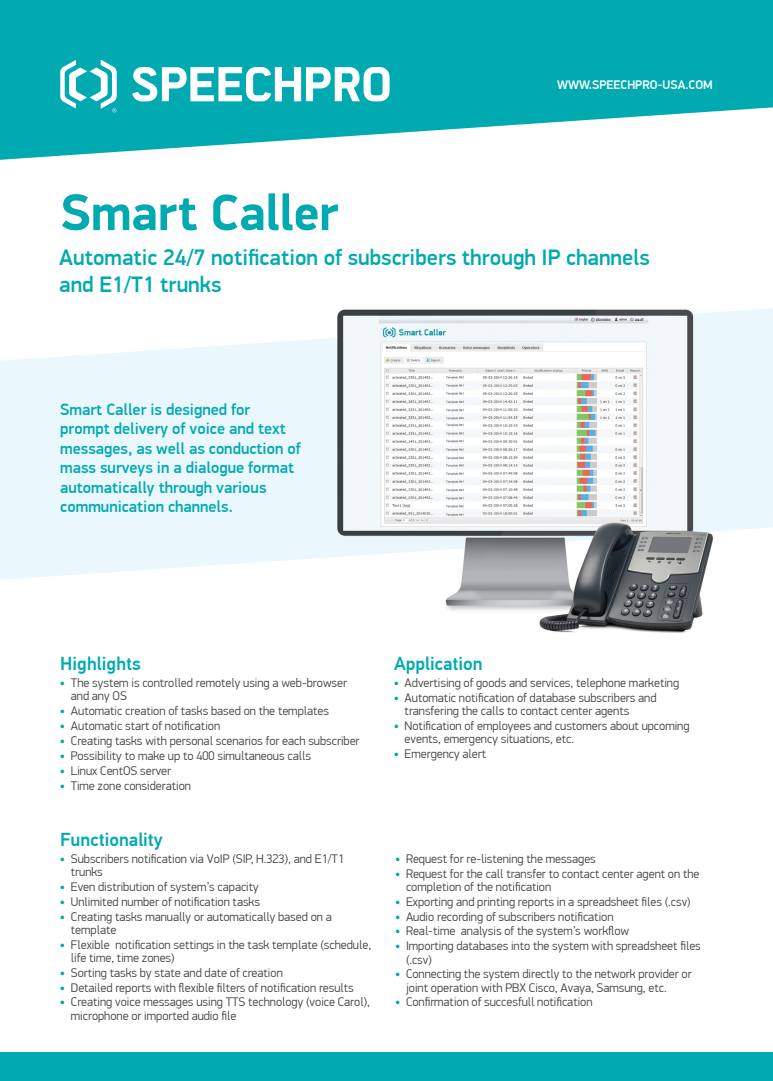
<style>
.page{position:relative;width:773px;height:1081px;background:#fff}
.page>*{position:absolute;margin:0;border:0;box-sizing:border-box;transform-origin:0 0}
.Заголовок{font:700 51.25px "PF Din Display Pro";letter-spacing:-.01em;color:#00aab0}
.Текст_10{font:500 22.5px/27px "PF Din Display Pro";color:#00aab0}
.подзаголовок_нижний{font:500 18.75px "PF Din Text Pro";color:#00aab0}
.Текст_10-2{font:500 16.25px/19.5px "PF Din Display Pro";color:#00aab0}
.t1{font:300 12.5px/13.1px "PF Din Display Pro";color:#3e3e3f}
.t2{font:500 12.5px "PF Din Display Pro";color:#fff}
.s1{font-family:"Myriad Pro";font-weight:700;font-size:13.75px;color:#00aab0}
</style>
<div class="page">
<svg style="left:0;top:308px;width:772px;height:272px;fill:#eaf7fd"></svg>
<svg style="left:0;top:0;width:772px;height:160px;fill:#00aab0"></svg>
<div style="left:0;top:1052px;width:772px;height:29px;background:#00aab0"></div>
<img style="left:338px;top:308px;width:388px;height:325px">
<svg style="left:132px;top:67px;width:257px;height:34px"></svg>
<svg style="left:60px;top:60px;width:56px;height:52px"></svg>
<p class="Заголовок" style="left:60px;top:181px;width:279px">Smart Caller</p>
<p class="t2" style="left:557px;top:77px;width:157px">WWW.SPEECHPRO-USA.COM</p>
<p class="Текст_10" style="left:59px;top:244px;width:592px">Automatic 24/7 notification of subscribers through IP channels and E1/T1 trunks</p>
<p class="Текст_10-2" style="left:60px;top:399px;width:242px">Smart Caller is designed for prompt delivery of voice and text messages, as well as conduction of mass surveys in a dialogue format automatically through various communication channels.</p>
<p class="подзаголовок_нижний" style="left:60px;top:652px;width:82px">Highlights</p>
<p class="t1" style="left:71px;top:676px;width:277px;text-indent:-11px"><span class="s1">•</span> The system is controlled remotely using a web-browser and any OS</p>
<p class="t1" style="left:60px;top:704px;width:270px"><span class="s1">•</span> Automatic creation of tasks based on the templates</p>
<p class="t1" style="left:60px;top:719px;width:161px"><span class="s1">•</span> Automatic start of notification</p>
<p class="t1" style="left:60px;top:734px;width:301px"><span class="s1">•</span> Creating tasks with personal scenarios for each subscriber</p>
<p class="t1" style="left:60px;top:749px;width:252px"><span class="s1">•</span> Possibility to make up to 400 simultaneous calls</p>
<p class="t1" style="left:60px;top:764px;width:112px"><span class="s1">•</span> Linux CentOS server</p>
<p class="t1" style="left:60px;top:779px;width:132px"><span class="s1">•</span> Time zone consideration</p>
<p class="подзаголовок_нижний" style="left:60px;top:828px;width:104px">Functionality</p>
<p class="t1" style="left:71px;top:852px;width:275px;text-indent:-11px"><span class="s1">•</span> Subscribers notification via VoIP (SIP, H.323), and E1/T1 trunks</p>
<p class="t1" style="left:60px;top:880px;width:200px"><span class="s1">•</span> Even distribution of system’s capacity</p>
<p class="t1" style="left:60px;top:895px;width:201px"><span class="s1">•</span> Unlimited number of notification tasks</p>
<p class="t1" style="left:71px;top:910px;width:262px;text-indent:-11px"><span class="s1">•</span> Creating tasks manually or automatically based on a template</p>
<p class="t1" style="left:71px;top:938px;width:302px;text-indent:-11px"><span class="s1">•</span> Flexible notification settings in the task template (schedule, life time, time zones)</p>
<p class="t1" style="left:60px;top:966px;width:224px"><span class="s1">•</span> Sorting tasks by state and date of creation</p>
<p class="t1" style="left:60px;top:981px;width:295px"><span class="s1">•</span> Detailed reports with flexible filters of notification results</p>
<p class="t1" style="left:71px;top:996px;width:300px;text-indent:-11px"><span class="s1">•</span> Creating voice messages using TTS technology (voice Carol), microphone or imported audio file</p>
<p class="подзаголовок_нижний" style="left:394px;top:652px;width:90px">Application</p>
<p class="t1" style="left:394px;top:676px;width:286px"><span class="s1">•</span> Advertising of goods and services, telephone marketing</p>
<p class="t1" style="left:404px;top:691px;width:253px;text-indent:-11px"><span class="s1">•</span> Automatic notification of database subscribers and transfering the calls to contact center agents</p>
<p class="t1" style="left:404px;top:719px;width:286px;text-indent:-11px"><span class="s1">•</span> Notification of employees and customers about upcoming events, emergency situations, etc.</p>
<p class="t1" style="left:394px;top:747px;width:93px"><span class="s1">•</span> Emergency alert</p>
<p class="t1" style="left:395px;top:852px;width:202px"><span class="s1">•</span> Request for re-listening the messages</p>
<p class="t1" style="left:406px;top:867px;width:295px;text-indent:-11px"><span class="s1">•</span> Request for the call transfer to contact center agent on the completion of the notification</p>
<p class="t1" style="left:395px;top:895px;width:297px"><span class="s1">•</span> Exporting and printing reports in a spreadsheet files (.csv)</p>
<p class="t1" style="left:395px;top:910px;width:219px"><span class="s1">•</span> Audio recording of subscribers notification</p>
<p class="t1" style="left:395px;top:925px;width:235px"><span class="s1">•</span> Real-time analysis of the system’s workflow</p>
<p class="t1" style="left:406px;top:939px;width:296px;text-indent:-11px"><span class="s1">•</span> Importing databases into the system with spreadsheet files (.csv)</p>
<p class="t1" style="left:406px;top:968px;width:287px;text-indent:-11px"><span class="s1">•</span> Connecting the system directly to the network provider or joint operation with PBX Cisco, Avaya, Samsung, etc.</p>
<p class="t1" style="left:395px;top:996px;width:199px"><span class="s1">•</span> Confirmation of succesfull notification</p>
</div>
